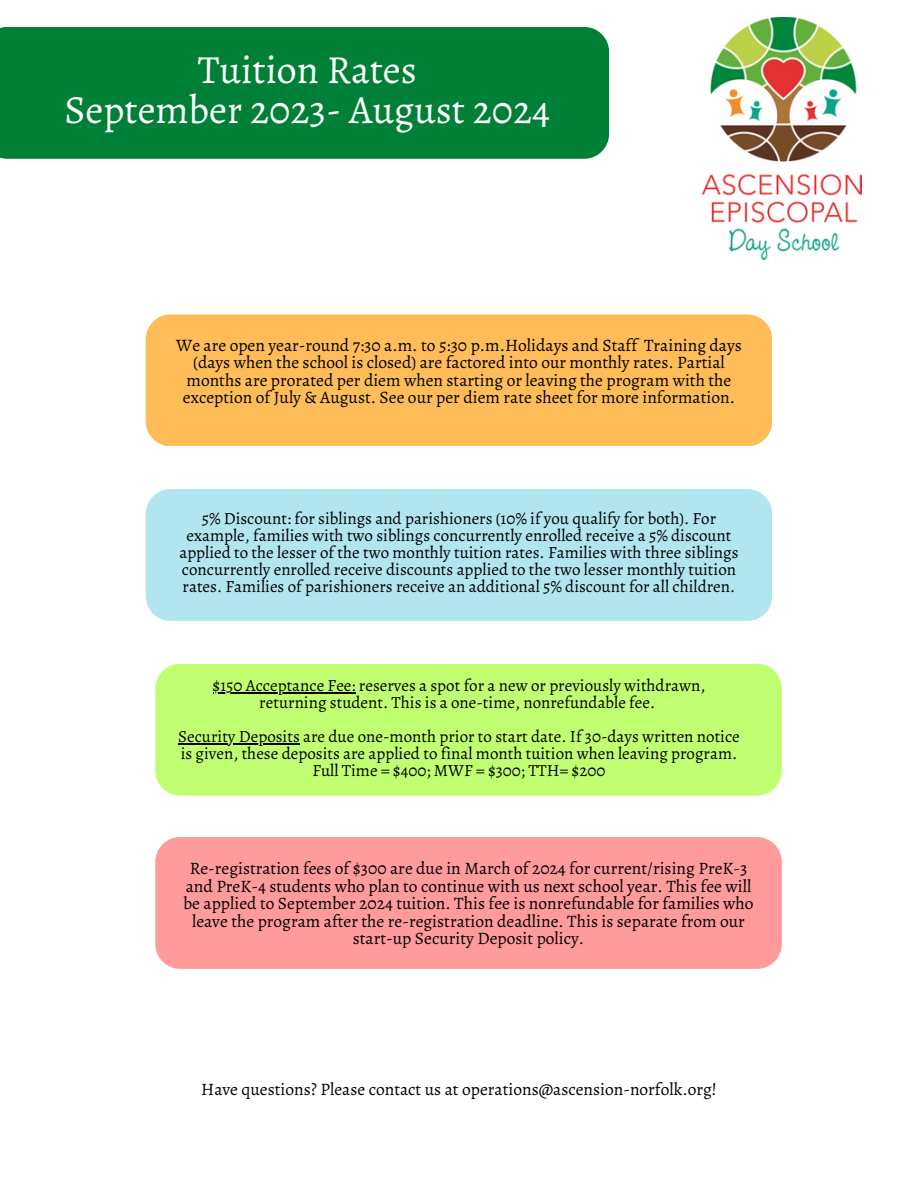
<style>
.page{position:relative;width:918px;height:1188px;background:#fff}
.page>*{position:absolute;margin:0;border:0;box-sizing:border-box;transform-origin:0 0}
.t1{font:39.9px "Alegreya";color:#fff}
.t2{font:17.4px/17.4px "Alegreya";color:#000;text-align:center}
.t3{font:16.95px/17px "Alegreya";color:#000;text-align:center}
</style>
<div class="page">
<img style="left:703px;top:18px;width:158px;height:242px">
<div style="left:0;top:27px;width:609px;height:132px;background:#008037"></div>
<div style="left:155px;top:664px;width:627px;height:132px;background:#c1ff72;border-radius:25px"></div>
<div style="left:146px;top:314px;width:626px;height:132px;background:#ffbd59;border-radius:25px"></div>
<div style="left:146px;top:489px;width:626px;height:132px;background:#b2e6ef;border-radius:25px"></div>
<div style="left:155px;top:837px;width:627px;height:132px;background:#ff9b9b;border-radius:25px"></div>
<hr style="left:213px;top:693px;width:143px;height:1px;background:#000">
<hr style="left:178px;top:743px;width:122px;height:1px;background:#000">
<p class="t1" style="left:198px;top:43px;width:221px">Tuition Rates</p>
<p class="t1" style="left:64px;top:82px;width:487px">September 2023- August 2024</p>
<p class="t2" style="left:176px;top:336px;width:567px">We are open year-round 7:30 a.m. to 5:30 p.m.Holidays and Staff Training days (days when the school is closed) are factored into our monthly rates. Partial months are prorated per diem when starting or leaving the program with the exception of July &amp; August. See our per diem rate sheet for more information.</p>
<p class="t3" style="left:179px;top:510px;width:561px">5% Discount: for siblings and parishioners (10% if you qualify for both). For example, families with two siblings concurrently enrolled receive a 5% discount applied to the lesser of the two monthly tuition rates. Families with three siblings concurrently enrolled receive discounts applied to the two lesser monthly tuition rates. Families of parishioners receive an additional 5% discount for all children.</p>
<p class="t3" style="left:213px;top:677px;width:494px">$150 Acceptance Fee: reserves a spot for a new or previously withdrawn, returning student. This is a one-time, nonrefundable fee.</p>
<p class="t3" style="left:178px;top:728px;width:563px;text-align:left">Security Deposits are due one-month prior to start date. If 30-days written notice is given, these deposits are applied to final month tuition when leaving program.</p>
<p class="t3" style="left:312px;top:762px;width:295px">Full Time = $400; MWF = $300; TTH= $200</p>
<p class="t2" style="left:183px;top:860px;width:572px">Re-registration fees of $300 are due in March of 2024 for current/rising PreK-3 and PreK-4 students who plan to continue with us next school year. This fee will be applied to September 2024 tuition. This fee is nonrefundable for families who leave the program after the re-registration deadline. This is separate from our start-up Security Deposit policy.</p>
<p class="t2" style="left:201px;top:1080px;width:517px">Have questions? Please contact us at operations@ascension-norfolk.org!</p>
</div>
